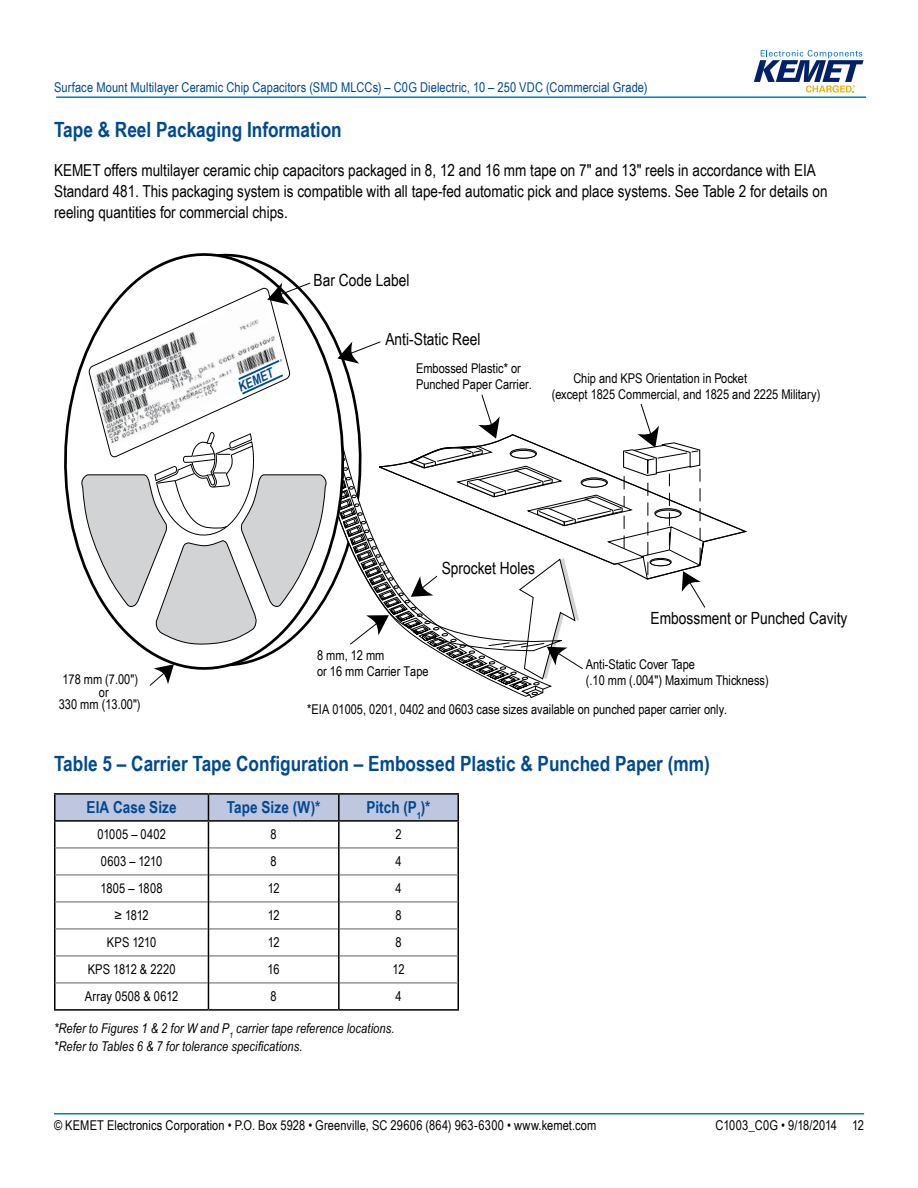
<style>
.page{position:relative;width:918px;height:1188px;background:#fff}
.page>*{position:absolute;margin:0;border:0;box-sizing:border-box;transform-origin:0 0}
.t1{font:700 21px "Arial Narrow";color:#004990}
.t2{font:16.8px "Arial Narrow";color:#000}
.t3{font:16.5px/21px "Arial Narrow";color:#000}
.t4{font:700 16.5px "Arial Narrow";letter-spacing:.005em;color:#004990}
.t5{font:13.5px/16.2px "Arial Narrow";color:#000}
.t6{font:italic 13.5px/18px "Arial Narrow";letter-spacing:.005em;color:#000}
.t7{font:13.5px "Arial Narrow";letter-spacing:.01em;color:#004990}
.t8{font:13.5px "Arial Narrow";letter-spacing:.02em;color:#000}
.t9{font:italic 700 13.5px "Arial Narrow";color:#004990;scale:.96 1}
</style>
<div class="page">
<hr style="left:54px;top:1113px;width:810px;height:2px;background:#007dc3">
<hr style="left:56px;top:96px;width:810px;height:2px;background:#007dc3">
<svg style="left:754px;top:50px;width:110px;height:43px"></svg>
<svg style="left:362px;top:341px;width:19px;height:9px"></svg>
<svg style="left:362px;top:394px;width:344px;height:301px"></svg>
<svg style="left:64px;top:253px;width:298px;height:433px"></svg>
<hr style="left:54px;top:793px;width:154px;height:2px;background:#000">
<hr style="left:54px;top:795px;width:2px;height:25px;background:#000">
<hr style="left:339px;top:793px;width:120px;height:2px;background:#000">
<hr style="left:54px;top:820px;width:154px;height:2px;background:#000">
<hr style="left:54px;top:822px;width:2px;height:26px;background:#000">
<hr style="left:54px;top:848px;width:2px;height:27px;background:#000">
<hr style="left:54px;top:875px;width:2px;height:27px;background:#000">
<hr style="left:54px;top:902px;width:2px;height:27px;background:#000">
<hr style="left:54px;top:929px;width:2px;height:27px;background:#000">
<hr style="left:54px;top:956px;width:2px;height:27px;background:#000">
<hr style="left:54px;top:983px;width:2px;height:26px;background:#000">
<hr style="left:54px;top:1009px;width:154px;height:2px;background:#000">
<hr style="left:339px;top:1009px;width:120px;height:2px;background:#000">
<hr style="left:208px;top:793px;width:131px;height:2px;background:#000">
<svg style="left:55px;top:794px;width:404px;height:215px"></svg>
<hr style="left:338px;top:983px;width:2px;height:26px;background:#000">
<hr style="left:208px;top:1009px;width:131px;height:2px;background:#000">
<svg style="left:81px;top:282px;width:246px;height:363px"></svg>
<p class="t7" style="left:54px;top:77px;width:595px">Surface Mount Multilayer Ceramic Chip Capacitors (SMD MLCCs) – C0G Dielectric, 10 – 250 VDC (Commercial Grade)</p>
<h1 class="t1" style="left:54px;top:113px;width:289px">Tape &amp; Reel Packaging Information</h1>
<p class="t3" style="left:54px;top:159px;width:775px">KEMET offers multilayer ceramic chip capacitors packaged in 8, 12 and 16 mm tape on 7" and 13" reels in accordance with EIA<br>Standard 481. This packaging system is compatible with all tape-fed automatic pick and place systems. See Table 2 for details on reeling quantities for commercial chips.</p>
<p class="t5" style="left:62px;top:670px;width:77px">178 mm (7.00")</p>
<p class="t5" style="left:99px;top:683px;width:11px">or</p>
<p class="t5" style="left:59px;top:696px;width:83px">330 mm (13.00")</p>
<p class="t9" style="left:234px;top:378px;width:40px;rotate:-24deg">KEMET</p>
<p class="t2" style="left:314px;top:268px;width:97px">Bar Code Label</p>
<p class="t2" style="left:385px;top:327px;width:97px">Anti-Static Reel</p>
<p class="t5" style="left:416px;top:360px;width:117px">Embossed Plastic* or<br>Punched Paper Carrier.</p>
<p class="t5" style="left:552px;top:370px;width:270px;text-indent:21px">Chip and KPS Orientation in Pocket<br>(except 1825 Commercial, and 1825 and 2225 Military)</p>
<p class="t2" style="left:442px;top:556px;width:95px">Sprocket Holes</p>
<p class="t5" style="left:317px;top:647px;width:113px">8 mm, 12 mm<br>or 16 mm Carrier Tape</p>
<p class="t2" style="left:651px;top:606px;width:198px">Embossment or Punched Cavity</p>
<p class="t5" style="left:586px;top:656px;width:184px">Anti-Static Cover Tape<br>(.10 mm (.004") Maximum Thickness)</p>
<p class="t5" style="left:307px;top:700px;width:421px">*EIA 01005, 0201, 0402 and 0603 case sizes available on punched paper carrier only.</p>
<h1 class="t1" style="left:54px;top:748px;width:657px">Table 5 – Carrier Tape Configuration – Embossed Plastic &amp; Punched Paper (mm)</h1>
<p class="t4" style="left:87px;top:795px;width:92px">EIA Case Size</p>
<p class="t4" style="left:227px;top:795px;width:95px">Tape Size (W)*</p>
<p class="t4" style="left:367px;top:795px;width:65px">Pitch (P<sub>1</sub>)*</p>
<p class="t5" style="left:97px;top:826px;width:70px">01005 – 0402</p>
<p class="t5" style="left:271px;top:826px;width:8px">8</p>
<p class="t5" style="left:395px;top:826px;width:8px">2</p>
<p class="t5" style="left:101px;top:853px;width:63px">0603 – 1210</p>
<p class="t5" style="left:271px;top:853px;width:8px">8</p>
<p class="t5" style="left:395px;top:853px;width:8px">4</p>
<p class="t8" style="left:101px;top:879px;width:64px">1805 – 1808</p>
<p class="t5" style="left:268px;top:880px;width:13px">12</p>
<p class="t5" style="left:395px;top:880px;width:8px">4</p>
<p class="t5" style="left:115px;top:907px;width:36px">≥ 1812</p>
<p class="t5" style="left:268px;top:907px;width:13px">12</p>
<p class="t5" style="left:395px;top:907px;width:8px">8</p>
<p class="t5" style="left:107px;top:934px;width:51px">KPS 1210</p>
<p class="t5" style="left:268px;top:934px;width:13px">12</p>
<p class="t5" style="left:395px;top:934px;width:8px">8</p>
<p class="t5" style="left:88px;top:961px;width:89px">KPS 1812 &amp; 2220</p>
<p class="t5" style="left:268px;top:961px;width:14px">16</p>
<p class="t5" style="left:393px;top:961px;width:13px">12</p>
<p class="t5" style="left:85px;top:988px;width:95px">Array 0508 &amp; 0612</p>
<p class="t5" style="left:271px;top:988px;width:8px">8</p>
<p class="t5" style="left:395px;top:988px;width:8px">4</p>
<p class="t6" style="left:54px;top:1019px;width:342px">*Refer to Figures 1 &amp; 2 for W and P<sub>1</sub> carrier tape reference locations. *Refer to Tables 6 &amp; 7 for tolerance specifications.</p>
<p class="t5" style="left:54px;top:1117px;width:544px">© KEMET Electronics Corporation • P.O. Box 5928 • Greenville, SC 29606 (864) 963-6300 • www.kemet.com</p>
<p class="t5" style="left:716px;top:1117px;width:150px">C1003_C0G • 9/18/2014 12</p>
</div>
